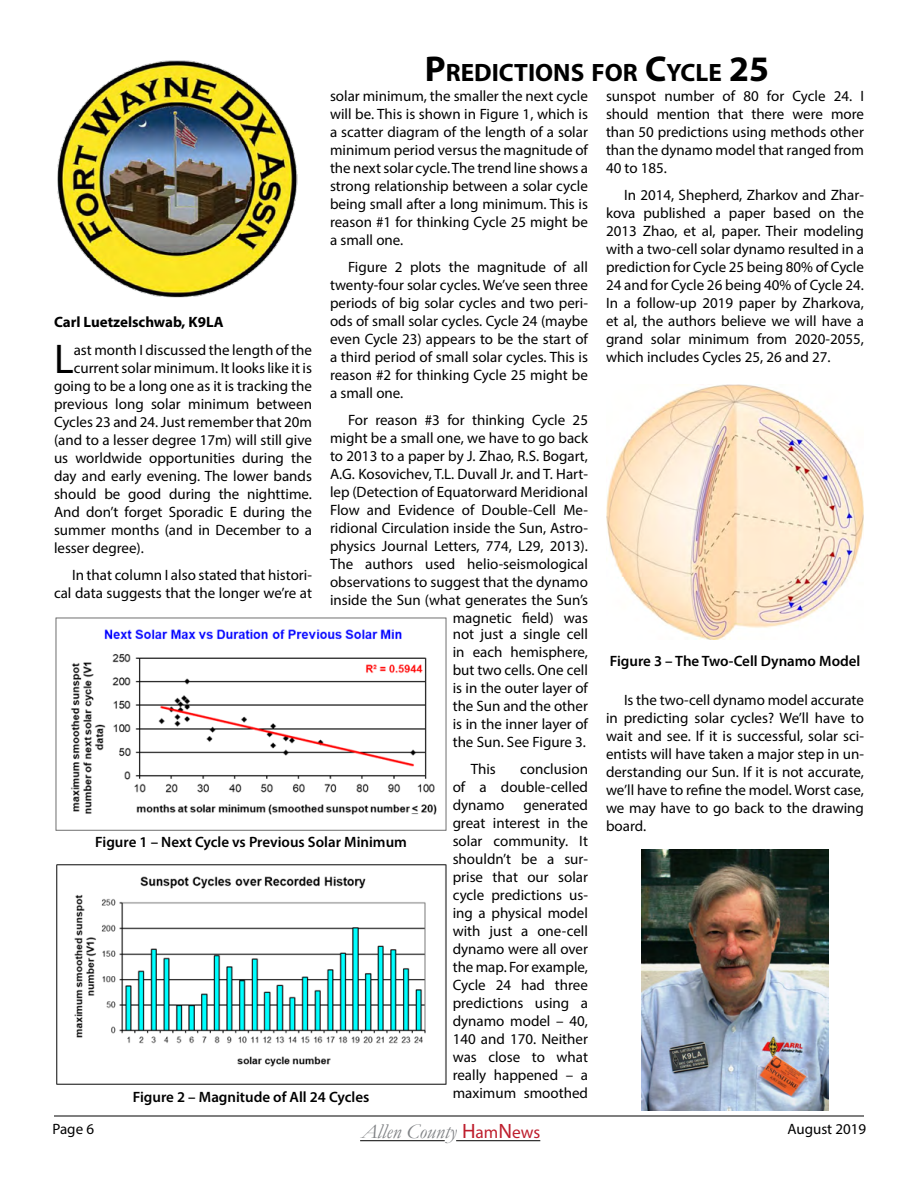
<style>
.page{position:relative;width:918px;height:1188px;background:#fff}
.page>*{position:absolute;margin:0;border:0;box-sizing:border-box;transform-origin:0 0}
.t1{font:41.7px "Myriad Pro";color:#000}
.t2{font:700 25.2px "Myriad Pro";color:#000}
.t3{font:italic 20.85px "Garamond";color:#808285}
.t4{font:15px/18px "Myriad Pro";color:#000;text-align:justify}
.t5{font:600 15px "Myriad Pro";color:#000}
.t6{font:700 15px "Myriad Pro";color:#000}
.s1{font-size:36px}
.s2{font-family:"Myriad Pro";font-style:normal;color:#be1e2d}
.s3{font-family:"Myriad Pro";font-style:normal;font-size:17.4px;color:#be1e2d}
</style>
<div class="page">
<hr style="left:360px;top:1140px;width:85px;height:1px;background:#000">
<hr style="left:456px;top:1140px;width:84px;height:1px;background:#000">
<hr style="left:54px;top:1116px;width:810px;height:1px;background:#000">
<img style="left:57px;top:60px;width:241px;height:238px">
<img style="left:642px;top:850px;width:186px;height:261px">
<img style="left:55px;top:617px;width:392px;height:214px">
<img style="left:56px;top:864px;width:391px;height:221px">
<img style="left:606px;top:385px;width:258px;height:255px">
<h2 class="t2" style="left:425px;top:56px;width:346px"><span class="s1">P</span>REDICTIONS FOR <span class="s1">C</span>YCLE <span class="s1">25</span></h2>
<p class="t4" style="left:330px;top:87px;width:260px">solar minimum, the smaller the next cycle will be. This is shown in Figure 1, which is a scatter diagram of the length of a solar minimum period versus the magnitude of the next solar cycle. The trend line shows a strong relationship between a solar cycle being small after a long minimum. This is reason #1 for thinking Cycle 25 might be a small one.</p>
<p class="t4" style="left:330px;top:258px;width:260px;text-indent:18px">Figure 2 plots the magnitude of all twenty-four solar cycles. We’ve seen three periods of big solar cycles and two peri&shy;ods of small solar cycles. Cycle 24 (maybe even Cycle 23) appears to be the start of a third period of small solar cycles. This is reason #2 for thinking Cycle 25 might be a small one.</p>
<p class="t4" style="left:330px;top:411px;width:260px;text-align:right">For reason #3 for thinking Cycle 25 might be a small one, we have to go back to 2013 to a paper by J. Zhao, R.S. Bogart, A.G. Kosovichev, T.L. Duvall Jr. and T. Hart&shy;lep (Detection of Equatorward Meridional Flow and Evidence of Double-Cell Me&shy;ridional Circulation inside the Sun, Astro&shy;physics Journal Letters, 774, L29, 2013).<br>The authors used helio-seismological observations to suggest that the dynamo inside the Sun (what generates the Sun’s magnetic field) was</p>
<p class="t4" style="left:453px;top:625px;width:137px">not just a single cell in each hemisphere, but two cells. One cell is in the outer layer of the Sun and the other is in the inner layer of the Sun. See Figure 3.</p>
<p class="t4" style="left:471px;top:760px;width:27px">This</p>
<p class="t6" style="left:54px;top:312px;width:171px">Carl Luetzelschwab, K9LA</p>
<h1 class="t1" style="left:54px;top:333px;width:21px">L</h1>
<p class="t4" style="left:74px;top:341px;width:240px">ast month I discussed the length of the</p>
<p class="t4" style="left:74px;top:359px;width:240px">current solar minimum. It looks like it is</p>
<p class="t4" style="left:54px;top:377px;width:260px">going to be a long one as it is tracking the</p>
<p class="t4" style="left:54px;top:395px;width:260px">previous long solar minimum between</p>
<p class="t4" style="left:54px;top:413px;width:260px">Cycles 23 and 24. Just remember that 20m</p>
<p class="t4" style="left:54px;top:431px;width:260px">(and to a lesser degree 17m) will still give</p>
<p class="t4" style="left:54px;top:449px;width:260px">us worldwide opportunities during the</p>
<p class="t4" style="left:54px;top:467px;width:260px">day and early evening. The lower bands</p>
<p class="t4" style="left:54px;top:485px;width:260px">should be good during the nighttime.</p>
<p class="t4" style="left:54px;top:503px;width:259px">And don’t forget Sporadic E during the</p>
<p class="t4" style="left:54px;top:521px;width:260px">summer months (and in December to a</p>
<p class="t4" style="left:54px;top:539px;width:91px">lesser degree).</p>
<p class="t4" style="left:54px;top:566px;width:260px;text-align:right">In that column I also stated that histori&shy;cal data suggests that the longer we’re at</p>
<p class="t4" style="left:453px;top:760px;width:137px;text-indent:68px">conclusion of a double-celled dynamo</p>
<p class="t4" style="left:453px;top:796px;width:137px;text-indent:71px">generated great interest in the solar community. It shouldn’t be a sur&shy;prise that our solar cycle predictions us&shy;ing a physical model with just a one-cell dynamo were all over the map. For example, Cycle 24 had three predictions using a dynamo model – 40, 140 and 170. Neither was close to what really happened – a maximum smoothed</p>
<p class="t5" style="left:95px;top:832px;width:313px">Figure 1 – Next Cycle vs Previous Solar Minimum</p>
<p class="t5" style="left:133px;top:1088px;width:238px">Figure 2 – Magnitude of All 24 Cycles</p>
<p class="t4" style="left:606px;top:87px;width:260px">sunspot number of 80 for Cycle 24. I should mention that there were more than 50 predictions using methods other than the dynamo model that ranged from 40 to 185.</p>
<p class="t4" style="left:606px;top:186px;width:260px;text-indent:18px">In 2014, Shepherd, Zharkov and Zhar&shy;kova published a paper based on the 2013 Zhao, et al, paper. Their modeling with a two-cell solar dynamo resulted in a prediction for Cycle 25 being 80% of Cycle 24 and for Cycle 26 being 40% of Cycle 24.<br>In a follow-up 2019 paper by Zharkova, et al, the authors believe we will have a grand solar minimum from 2020-2055, which includes Cycles 25, 26 and 27.</p>
<p class="t5" style="left:610px;top:652px;width:252px">Figure 3 – The Two-Cell Dynamo Model</p>
<p class="t4" style="left:606px;top:691px;width:260px;text-indent:18px">Is the two-cell dynamo model accurate in predicting solar cycles? We’ll have to wait and see. If it is successful, solar sci&shy;entists will have taken a major step in un&shy;derstanding our Sun. If it is not accurate, we’ll have to refine the model. Worst case, we may have to go back to the drawing board.</p>
<p class="t4" style="left:52px;top:1120px;width:43px">Page 6</p>
<h3 class="t3" style="left:361px;top:1118px;width:180px">Allen County <span class="s2">H</span><span class="s3">am</span><span class="s2">N</span><span class="s3">ews</span></h3>
<p class="t4" style="left:787px;top:1120px;width:80px">August 2019</p>
</div>
